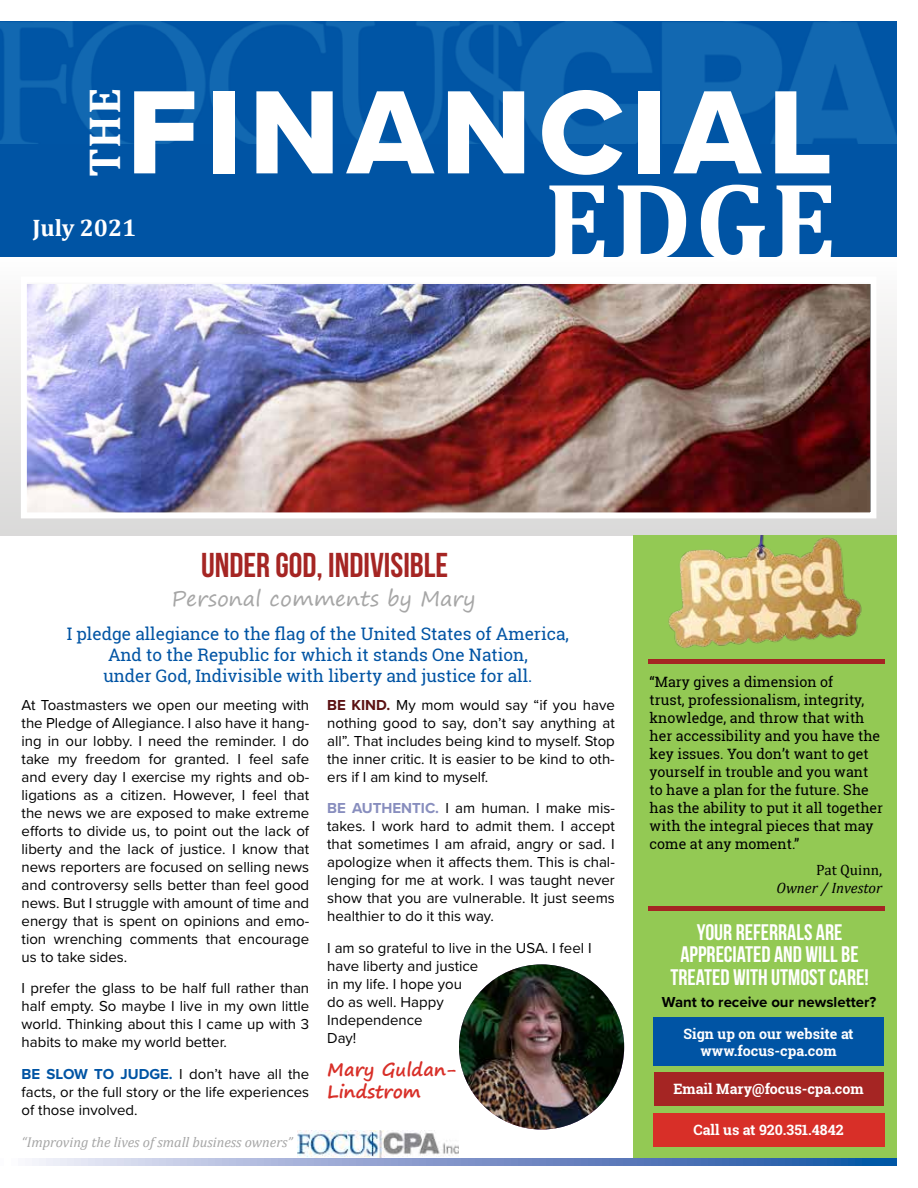
<style>
.page{position:relative;width:918px;height:1188px;background:#fff}
.page>*{position:absolute;margin:0;border:0;box-sizing:border-box;transform-origin:0 0}
.t1{font:123px "Proxima Nova Extrabld";letter-spacing:.06em;color:#fff}
.t2{font:700 112.5px "Cambria";color:#fff}
.t3{font:700 45px "Cambria";color:#fff}
.t4{font:700 34.5px "Bebas Neue";color:#a52523}
.t5{font:700 24px "Cambria";color:#fff}
.t6{font:700 22.5px/22.5px "Bebas Neue";color:#fff;text-align:center}
.t7{font:21px "Segoe Print";color:#a6a6a6}
.t8{font:700 18px/21.6px "Segoe Print";color:#d82f28}
.t9{font:17.25px/21px "Roboto Slab";color:#0054a4;text-align:center}
.t10{font:15px/18px "Proxima Nova";color:#000;text-align:justify}
.t11{font:700 15px "Proxima Nova";color:#000}
.t12{font:italic 15px "Cambria";color:#000}
.t13{font:15px "Cambria";color:#000}
.t14{font:14.25px/18px "Roboto Slab";color:#000}
.t15{font:700 14.25px/17.1px "Roboto Slab";color:#fff;text-align:center}
.t16{font:italic 14.25px "Cambria";color:#a6a6a6}
.s1{font-weight:700;color:#0054a4}
.s2{font-weight:700;color:#5b1214}
.s3{font-weight:700;color:#888ebe}
</style>
<div class="page">
<div style="left:0;top:22px;width:896px;height:235px;background:#0054a4"></div>
<img style="left:1px;top:22px;width:895px;height:121px">
<div style="left:0;top:257px;width:896px;height:279px;background:linear-gradient(to bottom,#fcfcfb,#dad9d9)"></div>
<div style="left:633px;top:536px;width:263px;height:625px;background:#93c954"></div>
<img style="left:297px;top:1131px;width:162px;height:27px">
<img style="left:668px;top:536px;width:194px;height:112px">
<hr style="left:648px;top:659px;width:236px;height:4px;background:#a52523">
<img style="left:28px;top:285px;width:841px;height:226px">
<div style="left:648px;top:906px;width:236px;height:5px;background:#a52523"></div>
<div style="left:653px;top:1113px;width:231px;height:34px;background:#d82f28"></div>
<div style="left:654px;top:1072px;width:230px;height:34px;background:#a52523"></div>
<div style="left:653px;top:1017px;width:231px;height:49px;background:#0054a4"></div>
<img style="left:459px;top:964px;width:165px;height:166px;border-radius:83px">
<svg style="left:32px;top:1159px;width:864px;height:7px;background:#7f98ca"></svg>
<div style="left:21px;top:277px;width:855px;height:241px;border:6px solid #fff"></div>
<h3 class="t3" style="left:73px;top:177px;width:91px;rotate:-90deg">THE</h3>
<h1 class="t1" style="left:127px;top:41px;width:708px">FINANCIAL</h1>
<h2 class="t2" style="left:544px;top:143px;width:294px">EDGE</h2>
<h3 class="t5" style="left:32px;top:211px;width:106px">July 2021</h3>
<h3 class="t4" style="left:201px;top:546px;width:249px">UNDER GOD, INDIVISIBLE</h3>
<h3 class="t7" style="left:172px;top:580px;width:305px">Personal comments by Mary</h3>
<p class="t9" style="left:67px;top:623px;width:504px">I pledge allegiance to the flag of the United States of America,<br>And to the Republic for which it stands One Nation,<br>under God, Indivisible with liberty and justice for all.</p>
<p class="t10" style="left:22px;top:695px;width:289px">At Toastmasters we open our meeting with the Pledge of Allegiance. I also have it hang&shy;ing in our lobby. I need the reminder. I do take my freedom for granted. I feel safe and every day I exercise my rights and ob&shy;ligations as a citizen. However, I feel that the news we are exposed to make extreme efforts to divide us, to point out the lack of liberty and the lack of justice. I know that news reporters are focused on selling news and controversy sells better than feel good news. But I struggle with amount of time and energy that is spent on opinions and emo&shy;tion wrenching comments that encourage us to take sides.</p>
<p class="t10" style="left:22px;top:978px;width:289px">I prefer the glass to be half full rather than half empty. So maybe I live in my own little world. Thinking about this I came up with 3 habits to make my world better.</p>
<p class="t10" style="left:22px;top:1064px;width:289px"><span class="s1">BE SLOW TO JUDGE.</span> I don’t have all the facts, or the full story or the life experiences of those involved.</p>
<p class="t16" style="left:22px;top:1132px;width:273px">“Improving the lives of small business owners”</p>
<p class="t10" style="left:327px;top:695px;width:289px"><span class="s2">BE KIND.</span> My mom would say “if you have nothing good to say, don’t say anything at all”. That includes being kind to myself. Stop the inner critic. It is easier to be kind to oth&shy;ers if I am kind to myself.</p>
<p class="t10" style="left:327px;top:798px;width:289px"><span class="s3">BE AUTHENTIC.</span> I am human. I make mis&shy;takes. I work hard to admit them. I accept that sometimes I am afraid, angry or sad. I apologize when it affects them. This is chal&shy;lenging for me at work. I was taught never show that you are vulnerable. It just seems healthier to do it this way.</p>
<p class="t10" style="left:327px;top:938px;width:266px;text-align:left">I am so grateful to live in the USA. I feel I have liberty and justice<br>in my life. I hope you<br>do as well. Happy<br>Independence<br>Day!</p>
<p class="t8" style="left:327px;top:1058px;width:132px">Mary Guldan-<br>Lindstrom</p>
<p class="t14" style="left:650px;top:673px;width:235px">“Mary gives a dimension of<br>trust, professionalism, integrity, knowledge, and throw that with her accessibility and you have the key issues. You don’t want to get yourself in trouble and you want to have a plan for the future. She has the ability to put it all together with the integral pieces that may come at any moment.”</p>
<p class="t13" style="left:816px;top:862px;width:67px">Pat Quinn,</p>
<p class="t12" style="left:776px;top:878px;width:107px">Owner / Investor</p>
<h3 class="t6" style="left:671px;top:920px;width:200px">YOUR REFERRALS ARE<br>APPRECIATED AND WILL BE<br>TREATED WITH UTMOST CARE!</h3>
<p class="t11" style="left:662px;top:990px;width:216px">Want to receive our newsletter?</p>
<p class="t15" style="left:684px;top:1025px;width:171px">Sign up on our website at www.focus-cpa.com</p>
<p class="t15" style="left:673px;top:1080px;width:192px">Email Mary@focus-cpa.com</p>
<p class="t15" style="left:694px;top:1121px;width:151px">Call us at 920.351.4842</p>
</div>
